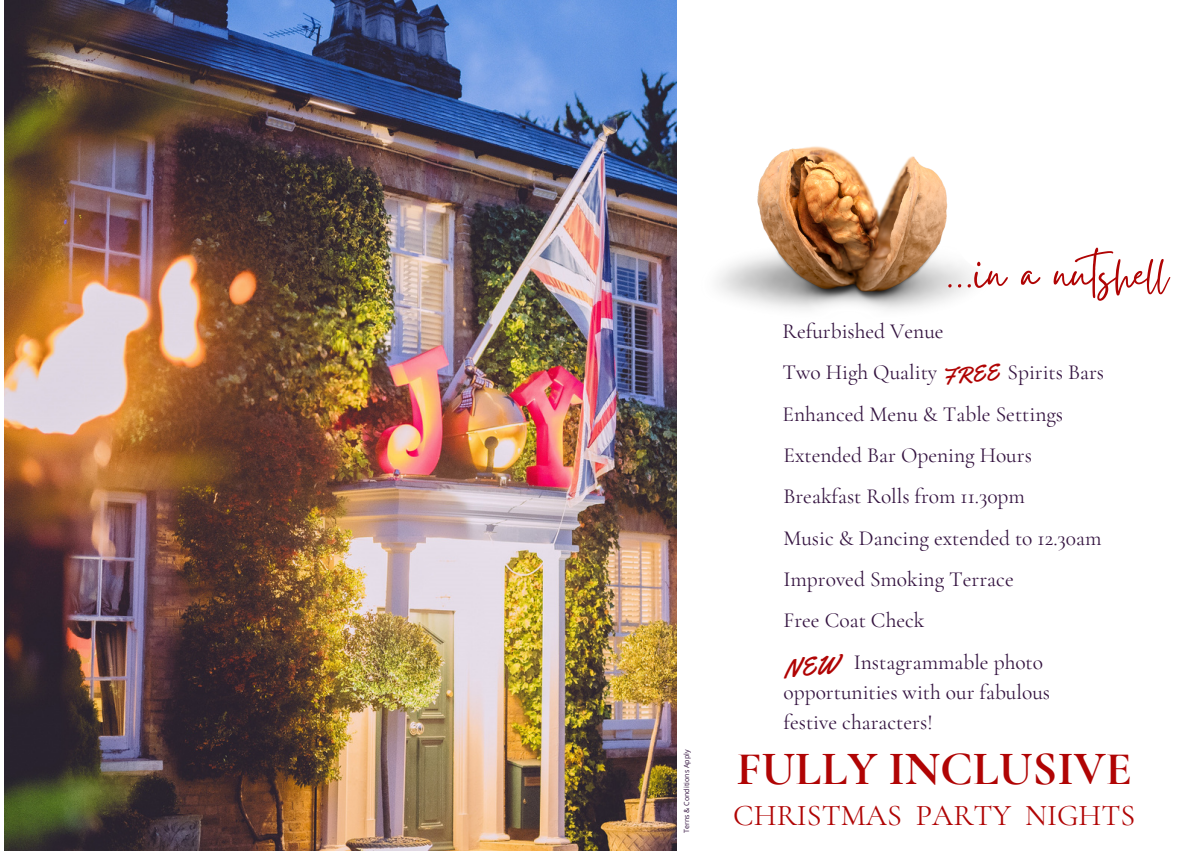
<style>
.page{position:relative;width:1191px;height:851px;background:#fff}
.page>*{position:absolute;margin:0;border:0;box-sizing:border-box;transform-origin:0 0}
.t1{font:59.6px "Gistesy";color:#b00404}
.t2{font:700 48px "Cormorant Garamond";color:#b00404}
.t3{font:30.2px "Cormorant Garamond";color:#b00404}
.t4{font:22.8px "Yellowtail";color:#b00404}
.t5{font:21.4px/30px "Cormorant Garamond";color:#341340}
.t6{font:7px "Open Sans";color:#341340}
</style>
<div class="page">
<img style="left:717px;top:146px;width:258px;height:164px">
<img style="left:4px;top:0;width:672px;height:850px">
<h2 class="t6" style="left:682px;top:832px;width:85px;rotate:-90deg">Terns &amp; Conditions Apply</h2>
<p class="t1" style="left:945px;top:232px;width:224px">...in a nutshell</p>
<h1 class="t5" style="left:783px;top:316px;width:163px">Refurbished Venue</h1>
<h3 class="t4" style="left:940px;top:362px;width:59px;rotate:-5deg">FREE</h3>
<h5 class="t5" style="left:783px;top:357px;width:156px">Two High Quality</h5>
<h5 class="t5" style="left:1008px;top:357px;width:98px">Spirits Bars</h5>
<h5 class="t5" style="left:783px;top:399px;width:282px">Enhanced Menu &amp; Table Settings</h5>
<h4 class="t5" style="left:783px;top:440px;width:250px">Extended Bar Opening Hours</h4>
<h5 class="t5" style="left:783px;top:481px;width:243px">Breakfast Rolls from 11.30pm</h5>
<h5 class="t5" style="left:783px;top:523px;width:320px">Music &amp; Dancing extended to 12.30am</h5>
<h5 class="t5" style="left:783px;top:564px;width:232px">Improved Smoking Terrace</h5>
<h5 class="t5" style="left:783px;top:605px;width:142px">Free Coat Check</h5>
<h5 class="t5" style="left:783px;top:647px;width:268px;text-indent:70px">Instagrammable photo opportunities with our fabulous festive characters!</h5>
<h5 class="t2" style="left:736px;top:740px;width:397px">FULLY INCLUSIVE</h5>
<h5 class="t3" style="left:733px;top:797px;width:404px">CHRISTMAS PARTY NIGHTS</h5>
</div>
